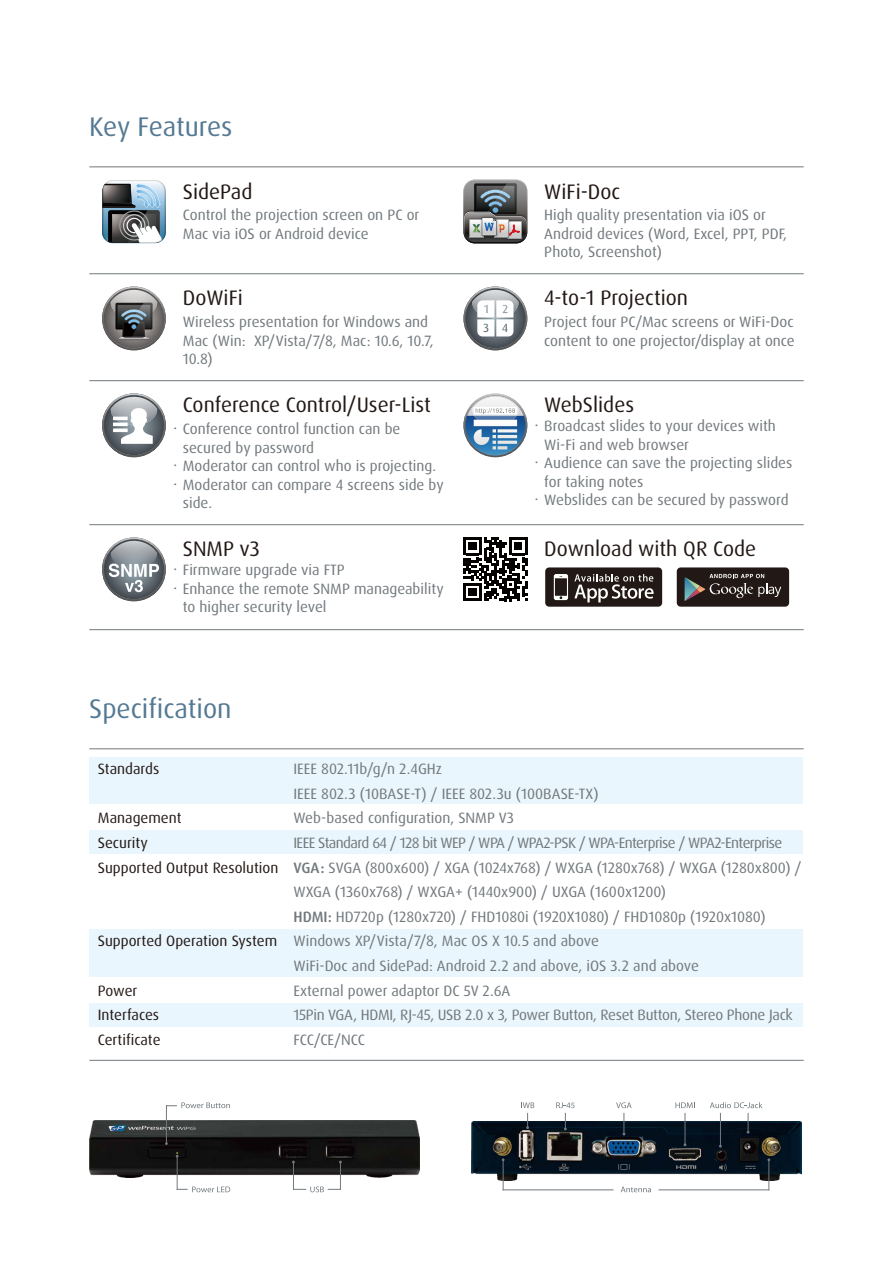
<style>
.page{position:relative;width:893px;height:1263px;background:#fff}
.page>*{position:absolute;margin:0;border:0;box-sizing:border-box;transform-origin:0 0}
.t1{font:27px "Dax Pro";color:#547993}
.t2{font:21px "Dax Pro";color:#221815}
.t3{font:15px/24.6px "Dax Pro";color:#71787c}
.t4{font:15px/24.6px "Dax Pro";color:#221815}
.s1{font-family:"Adobe Ming Std";font-weight:300}
.s2{font-weight:500}
</style>
<div class="page">
<div style="left:89px;top:757px;width:714px;height:24px;background:#eaf6fd"></div>
<div style="left:89px;top:781px;width:714px;height:23px;background:#eaf6fd"></div>
<div style="left:89px;top:831px;width:714px;height:23px;background:#eaf6fd"></div>
<div style="left:89px;top:930px;width:714px;height:23px;background:#eaf6fd"></div>
<div style="left:89px;top:953px;width:714px;height:23px;background:#eaf6fd"></div>
<div style="left:89px;top:1003px;width:714px;height:23px;background:#eaf6fd"></div>
<hr style="left:89px;top:748px;width:715px;height:1px;background:#71787c">
<hr style="left:89px;top:1060px;width:715px;height:1px;background:#71787c">
<hr style="left:89px;top:167px;width:715px;height:1px;background:#71787c">
<hr style="left:89px;top:273px;width:715px;height:1px;background:#71787c">
<hr style="left:89px;top:380px;width:715px;height:1px;background:#71787c">
<hr style="left:89px;top:524px;width:715px;height:1px;background:#71787c">
<hr style="left:89px;top:629px;width:715px;height:1px;background:#71787c">
<svg style="left:102px;top:286px;width:64px;height:64px"></svg>
<svg style="left:102px;top:393px;width:64px;height:64px"></svg>
<svg style="left:463px;top:286px;width:64px;height:64px"></svg>
<svg style="left:463px;top:180px;width:64px;height:64px;background:#797b7c"></svg>
<svg style="left:102px;top:180px;width:64px;height:63px;background:#7d8a93"></svg>
<svg style="left:463px;top:393px;width:64px;height:64px"></svg>
<svg style="left:102px;top:537px;width:64px;height:64px"></svg>
<svg style="left:545px;top:567px;width:118px;height:40px;background:#4c4441"></svg>
<svg style="left:676px;top:567px;width:114px;height:40px;background:#3e3735"></svg>
<svg style="left:463px;top:537px;width:64px;height:64px"></svg>
<img style="left:471px;top:1122px;width:330px;height:59px">
<hr style="left:503px;top:1160px;width:1px;height:30px;background:#72797d">
<hr style="left:503px;top:1189px;width:110px;height:1px;background:#72797d">
<hr style="left:769px;top:1160px;width:1px;height:30px;background:#72797d">
<hr style="left:659px;top:1189px;width:110px;height:1px;background:#72797d">
<svg style="left:621px;top:1186px;width:30px;height:6px"></svg>
<hr style="left:685px;top:1113px;width:1px;height:32px;background:#72797d">
<hr style="left:720px;top:1113px;width:1px;height:33px;background:#72797d">
<svg style="left:521px;top:1102px;width:13px;height:27px"></svg>
<svg style="left:556px;top:1102px;width:18px;height:28px"></svg>
<svg style="left:616px;top:1102px;width:16px;height:33px"></svg>
<svg style="left:675px;top:1102px;width:20px;height:6px"></svg>
<svg style="left:710px;top:1102px;width:52px;height:31px"></svg>
<img style="left:89px;top:1121px;width:330px;height:56px">
<hr style="left:166px;top:1106px;width:1px;height:37px;background:#72797d">
<svg style="left:166px;top:1102px;width:64px;height:6px"></svg>
<hr style="left:177px;top:1156px;width:1px;height:33px;background:#72797d">
<svg style="left:177px;top:1186px;width:53px;height:6px"></svg>
<svg style="left:292px;top:1160px;width:50px;height:32px"></svg>
<h1 class="t1" style="left:89px;top:110px;width:145px">Key Features</h1>
<h2 class="t2" style="left:183px;top:178px;width:71px">SidePad</h2>
<p class="t3" style="left:183px;top:206px;width:238px;line-height:18.6px">Control the projection screen on PC or<br>Mac via iOS or Android device</p>
<h2 class="t2" style="left:183px;top:285px;width:62px">DoWiFi</h2>
<p class="t3" style="left:183px;top:313px;width:252px;line-height:18.6px">Wireless presentation for Windows and<br>Mac (Win: XP/Vista/7/8, Mac: 10.6, 10.7,<br>10.8)</p>
<h2 class="t2" style="left:183px;top:392px;width:250px">Conference Control/User-List</h2>
<p class="t3" style="left:168px;top:416px;width:234px"><span class="s1">．</span>Conference control function can be</p>
<p class="t3" style="left:183px;top:435px;width:133px">secured by password</p>
<p class="t3" style="left:168px;top:454px;width:270px"><span class="s1">．</span>Moderator can control who is projecting.</p>
<p class="t3" style="left:168px;top:472px;width:277px"><span class="s1">．</span>Moderator can compare 4 screens side by</p>
<p class="t3" style="left:183px;top:491px;width:31px">side.</p>
<h2 class="t2" style="left:183px;top:536px;width:78px">SNMP v3</h2>
<p class="t3" style="left:168px;top:557px;width:178px"><span class="s1">．</span>Firmware upgrade via FTP</p>
<p class="t3" style="left:168px;top:576px;width:277px"><span class="s1">．</span>Enhance the remote SNMP manageability</p>
<p class="t3" style="left:183px;top:595px;width:145px">to higher security level</p>
<h1 class="t1" style="left:89px;top:692px;width:144px">Specification</h1>
<h2 class="t2" style="left:544px;top:178px;width:77px">WiFi-Doc</h2>
<p class="t3" style="left:544px;top:206px;width:244px;line-height:18.6px">High quality presentation via iOS or<br>Android devices (Word, Excel, PPT, PDF,<br>Photo, Screenshot)</p>
<h2 class="t2" style="left:544px;top:285px;width:145px">4-to-1 Projection</h2>
<p class="t3" style="left:544px;top:313px;width:252px;line-height:18.6px">Project four PC/Mac screens or WiFi-Doc content to one projector/display at once</p>
<h2 class="t2" style="left:544px;top:392px;width:91px">WebSlides</h2>
<p class="t3" style="left:529px;top:413px;width:248px"><span class="s1">．</span>Broadcast slides to your devices with</p>
<p class="t3" style="left:544px;top:432px;width:146px">Wi-Fi and web browser</p>
<p class="t3" style="left:529px;top:451px;width:265px"><span class="s1">．</span>Audience can save the projecting slides</p>
<p class="t3" style="left:544px;top:469px;width:101px">for taking notes</p>
<p class="t3" style="left:529px;top:488px;width:261px"><span class="s1">．</span>Webslides can be secured by password</p>
<h2 class="t2" style="left:544px;top:536px;width:213px">Download with QR Code</h2>
<p class="t4" style="left:98px;top:757px;width:63px">Standards</p>
<p class="t4" style="left:98px;top:806px;width:182px">Management<br>Security<br>Supported Output Resolution</p>
<p class="t4" style="left:98px;top:929px;width:181px">Supported Operation System</p>
<p class="t4" style="left:98px;top:978px;width:64px">Power<br>Interfaces<br>Certificate</p>
<p class="t3" style="left:293px;top:757px;width:509px">IEEE 802.11b/g/n 2.4GHz<br>IEEE 802.3 (10BASE-T) / IEEE 802.3u (100BASE-TX)<br>Web-based configuration, SNMP V3<br>IEEE Standard 64 / 128 bit WEP / WPA / WPA2-PSK / WPA-Enterprise / WPA2-Enterprise <span class="s2">VGA:</span> SVGA (800x600) / XGA (1024x768) / WXGA (1280x768) / WXGA (1280x800) / WXGA (1360x768) / WXGA+ (1440x900) / UXGA (1600x1200)<br><span class="s2">HDMI:</span> HD720p (1280x720) / FHD1080i (1920X1080) / FHD1080p (1920x1080)<br>Windows XP/Vista/7/8, Mac OS X 10.5 and above<br>WiFi-Doc and SidePad: Android 2.2 and above, iOS 3.2 and above<br>External power adaptor DC 5V 2.6A<br>15Pin VGA, HDMI, RJ-45, USB 2.0 x 3, Power Button, Reset Button, Stereo Phone Jack FCC/CE/NCC</p>
</div>
